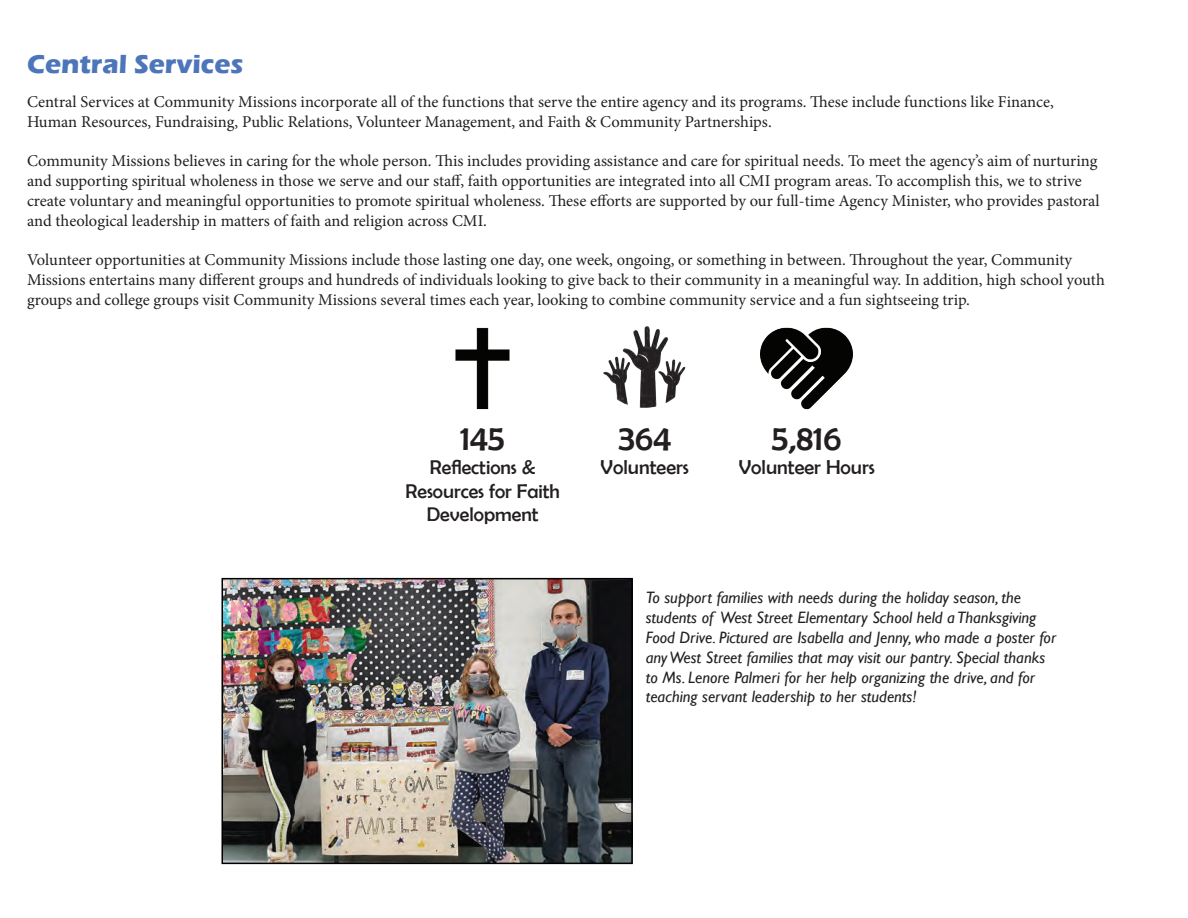
<style>
.page{position:relative;width:1188px;height:918px;background:#fff}
.page>*{position:absolute;margin:0;border:0;box-sizing:border-box;transform-origin:0 0}
.t1{font:36px "Berlin Sans FB";color:#231f20}
.t2{font:700 27px "Eras ITC";color:#4d76ba}
.t3{font:20.25px "Berlin Sans FB";color:#231f20}
.t4{font:19.8px/23.9px "Berlin Sans FB";color:#231f20;text-align:center}
.t5{font:16.5px/19.8px "Minion Pro";color:#231f20}
.t6{font:italic 16.5px/19.8px "Gill Sans";color:#231f20}
</style>
<div class="page">
<img style="left:455px;top:327px;width:55px;height:83px">
<img style="left:603px;top:326px;width:83px;height:82px">
<img style="left:761px;top:327px;width:92px;height:83px">
<img style="left:225px;top:581px;width:405px;height:280px">
<div style="left:222px;top:578px;width:411px;height:286px;border:2px solid #000"></div>
<h2 class="t2" style="left:27px;top:48px;width:218px">Central Services</h2>
<p class="t5" style="left:27px;top:92px;width:1028px">Central Services at Community Missions incorporate all of the functions that serve the entire agency and its programs. These include functions like Finance,<br>Human Resources, Fundraising, Public Relations, Volunteer Management, and Faith &amp; Community Partnerships.</p>
<p class="t5" style="left:27px;top:151px;width:1074px">Community Missions believes in caring for the whole person. This includes providing assistance and care for spiritual needs. To meet the agency’s aim of nurturing and supporting spiritual wholeness in those we serve and our staff, faith opportunities are integrated into all CMI program areas. To accomplish this, we to strive create voluntary and meaningful opportunities to promote spiritual wholeness. These efforts are supported by our full-time Agency Minister, who provides pastoral and theological leadership in matters of faith and religion across CMI.</p>
<p class="t5" style="left:27px;top:250px;width:1079px">Volunteer opportunities at Community Missions include those lasting one day, one week, ongoing, or something in between. Throughout the year, Community<br>Missions entertains many different groups and hundreds of individuals looking to give back to their community in a meaningful way. In addition, high school youth groups and college groups visit Community Missions several times each year, looking to combine community service and a fun sightseeing trip.</p>
<h1 class="t1" style="left:460px;top:418px;width:47px">145</h1>
<p class="t4" style="left:406px;top:455px;width:156px">Reflections &amp;<br>Resources for Faith<br>Development</p>
<h1 class="t1" style="left:618px;top:418px;width:55px">364</h1>
<p class="t3" style="left:601px;top:456px;width:90px">Volunteers</p>
<h1 class="t1" style="left:772px;top:418px;width:71px">5,816</h1>
<p class="t3" style="left:739px;top:456px;width:138px">Volunteer Hours</p>
<p class="t6" style="left:646px;top:588px;width:412px">To support families with needs during the holiday season, the students of West Street Elementary School held a Thanksgiving Food Drive. Pictured are Isabella and Jenny, who made a poster for any West Street families that may visit our pantry. Special thanks to Ms. Lenore Palmeri for her help organizing the drive, and for teaching servant leadership to her students!</p>
</div>
